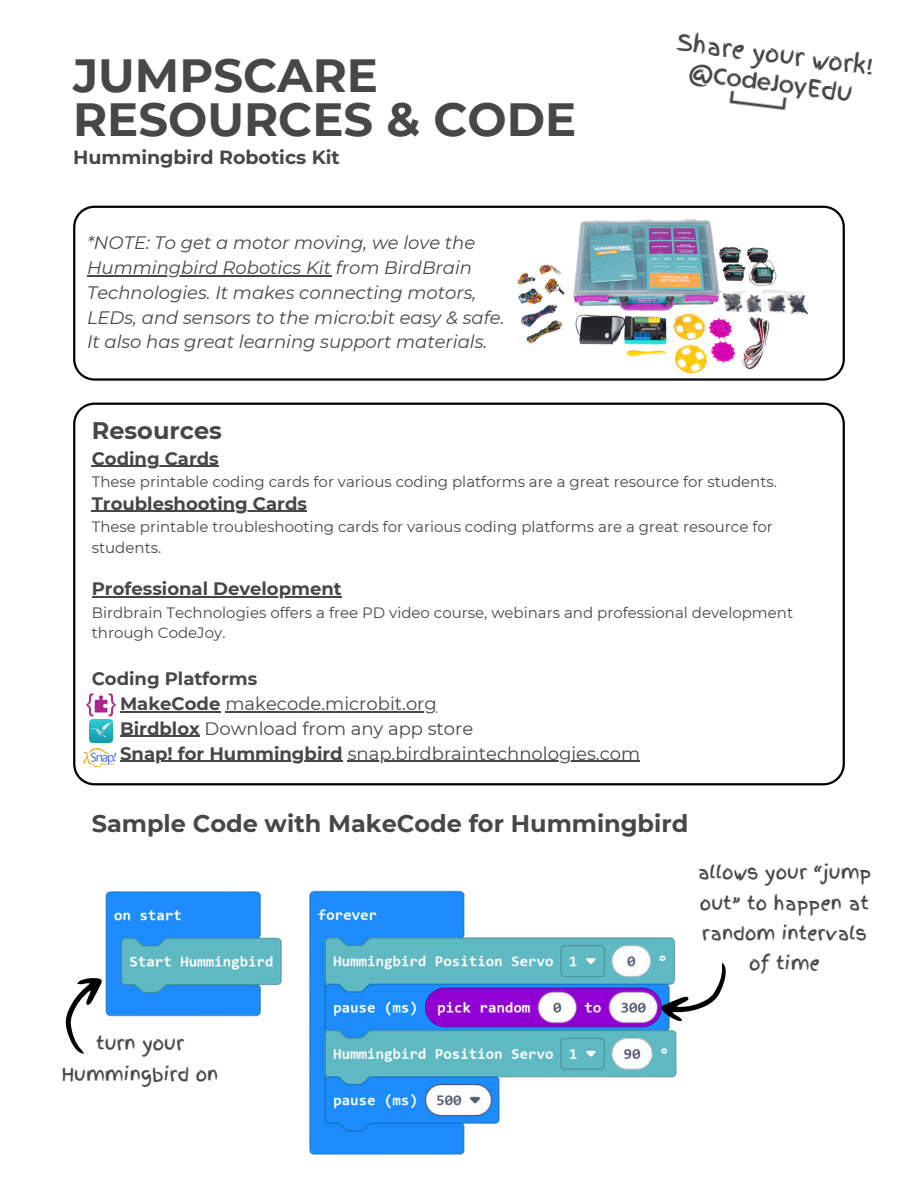
<style>
.page{position:relative;width:918px;height:1188px;background:#fff}
.page>*{position:absolute;margin:0;border:0;box-sizing:border-box;transform-origin:0 0}
.t1{font:700 46.5px/43.8px "Montserrat";color:#474747}
.t2{font:700 24px "Montserrat";color:#474747}
.t3{font:22.5px "Finger Paint";color:#474747}
.t4{font:700 19.05px "Montserrat";color:#474747}
.t5{font:italic 18px/24.8px "Montserrat";color:#474747}
.t6{font:700 18px/24.8px "Montserrat";color:#474747}
.t7{font:18px "Montserrat";color:#474747}
.t8{font:18px/30.3px "Finger Paint";color:#474747;text-align:center}
.t9{font:15px/20.2px "Montserrat";color:#474747}
.s1{font-weight:400}
.s2{font-weight:700}
</style>
<div class="page">
<img style="left:714px;top:67px;width:93px;height:44px">
<svg style="left:73px;top:403px;width:772px;height:382px"></svg>
<hr style="left:92px;top:466px;width:127px;height:1px;background:#474747">
<hr style="left:92px;top:511px;width:215px;height:1px;background:#474747">
<hr style="left:92px;top:596px;width:250px;height:2px;background:#474747">
<hr style="left:120px;top:711px;width:100px;height:1px;background:#474747">
<hr style="left:226px;top:711px;width:211px;height:1px;background:#474747">
<hr style="left:120px;top:736px;width:80px;height:1px;background:#474747">
<hr style="left:120px;top:761px;width:223px;height:1px;background:#474747">
<hr style="left:348px;top:761px;width:292px;height:1px;background:#474747">
<img style="left:83px;top:749px;width:33px;height:18px">
<img style="left:90px;top:721px;width:22px;height:21px">
<img style="left:85px;top:689px;width:33px;height:32px">
<img style="left:105px;top:890px;width:572px;height:265px">
<svg style="left:65px;top:969px;width:65px;height:87px"></svg>
<svg style="left:658px;top:962px;width:68px;height:61px"></svg>
<svg style="left:73px;top:206px;width:772px;height:175px"></svg>
<img style="left:488px;top:205px;width:352px;height:211px">
<hr style="left:87px;top:275px;width:244px;height:1px;background:#474747">
<h3 class="t1" style="left:73px;top:53px;width:505px">JUMPSCARE<br>RESOURCES &amp; CODE</h3>
<p class="t4" style="left:73px;top:145px;width:268px">Hummingbird Robotics Kit</p>
<p class="t5" style="left:87px;top:230px;width:419px">*NOTE: To get a motor moving, we love the Hummingbird Robotics Kit from BirdBrain Technologies. It makes connecting motors, LEDs, and sensors to the micro:bit easy &amp; safe.<br>It also has great learning support materials.</p>
<p class="t3" style="left:679px;top:26px;width:199px;rotate:7deg">Share your work!</p>
<h4 class="t2" style="left:92px;top:416px;width:132px">Resources</h4>
<p class="t6" style="left:92px;top:446px;width:129px">Coding Cards</p>
<h5 class="t9" style="left:92px;top:472px;width:687px">These printable coding cards for various coding platforms are a great resource for students.</h5>
<p class="t6" style="left:92px;top:491px;width:217px">Troubleshooting Cards</p>
<p class="t9" style="left:92px;top:517px;width:683px">These printable troubleshooting cards for various coding platforms are a great resource for students.</p>
<p class="t6" style="left:92px;top:576px;width:251px">Professional Development</p>
<p class="t9" style="left:92px;top:602px;width:703px">Birdbrain Technologies offers a free PD video course, webinars and professional development through CodeJoy.</p>
<p class="t6" style="left:120px;top:666px;width:318px;text-indent:-28px">Coding Platforms<br>MakeCode <span class="s1">makecode.microbit.org</span></p>
<p class="t7" style="left:120px;top:717px;width:355px"><span class="s2">Birdblox</span> Download from any app store</p>
<p class="t7" style="left:120px;top:742px;width:522px"><span class="s2">Snap! for Hummingbird</span> snap.birdbraintechnologies.com</p>
<p class="t2" style="left:92px;top:809px;width:598px">Sample Code with MakeCode for Hummingbird</p>
<p class="t8" style="left:697px;top:858px;width:176px">allows your “jump out” to happen at random intervals of time</p>
<h5 class="t8" style="left:62px;top:1029px;width:158px">turn your<br>Hummingbird on</h5>
</div>
